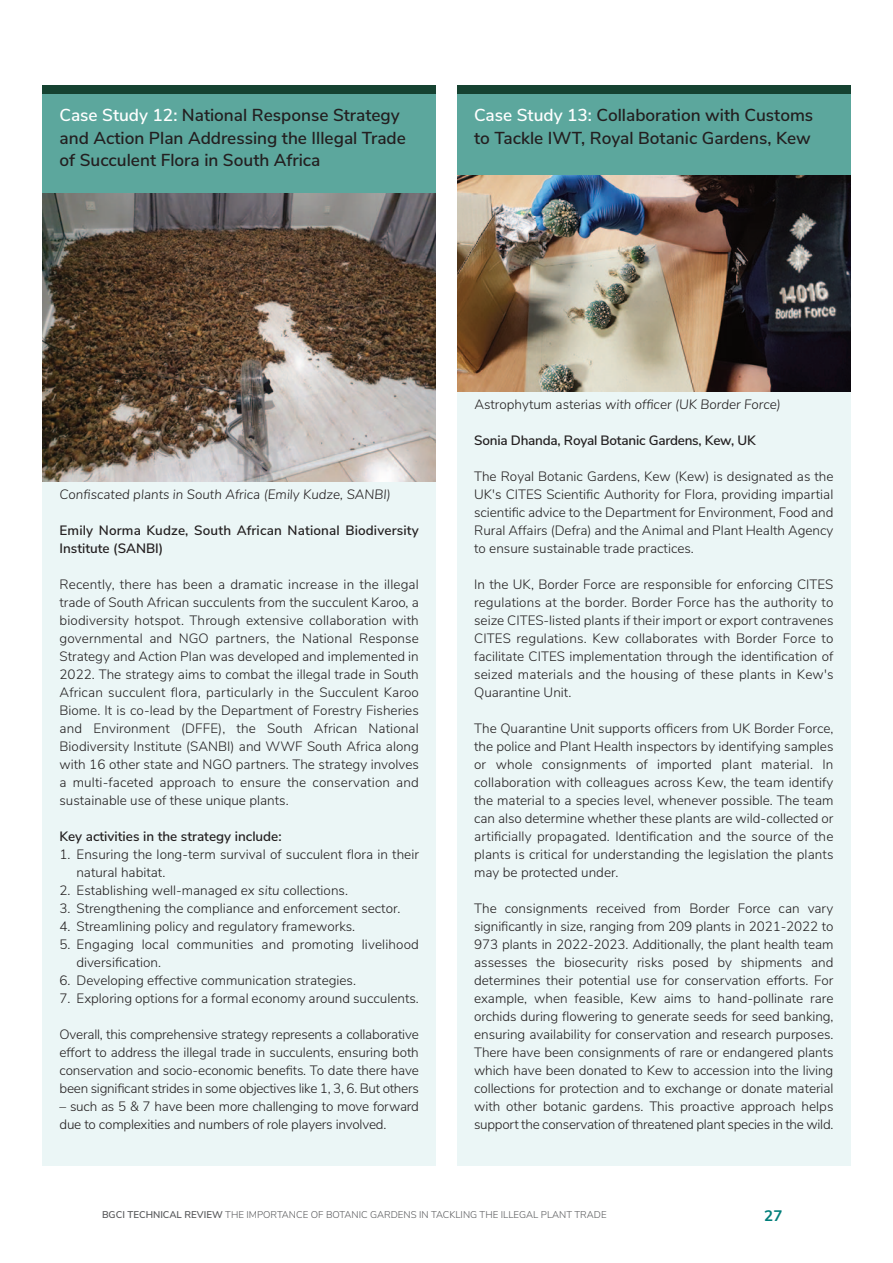
<style>
.page{position:relative;width:893px;height:1263px;background:#fff}
.page>*{position:absolute;margin:0;border:0;box-sizing:border-box;transform-origin:0 0}
.t1{font:600 17.25px/22.5px "Nunito Sans";color:#231f20}
.t2{font:700 15px "Muli";color:#007e7a}
.t3{font:300 13.5px/18px "Nunito Sans";color:#231f20;text-align:justify}
.t4{font:600 13.5px/18px "Nunito Sans";color:#231f20}
.t5{font:italic 300 13.5px "Nunito Sans";color:#231f20}
.t6{font:300 9.75px "Nunito Sans";color:#57585a}
.s1{color:#fff}
.s2{font-style:italic}
.s3{font-style:normal}
.s4{font-weight:600}
</style>
<div class="page">
<div style="left:43px;top:139px;width:393px;height:1026px;background:#ebf6f6"></div>
<div style="left:43px;top:85px;width:393px;height:108px;background:#5ca79d"></div>
<div style="left:43px;top:85px;width:393px;height:9px;background:#154231"></div>
<div style="left:457px;top:139px;width:393px;height:1026px;background:#ebf6f6"></div>
<div style="left:457px;top:85px;width:393px;height:90px;background:#5ca79d"></div>
<div style="left:457px;top:85px;width:393px;height:9px;background:#154231"></div>
<img style="left:457px;top:175px;width:393px;height:216px">
<img style="left:43px;top:193px;width:393px;height:288px">
<p class="t1" style="left:60px;top:105px;width:348px"><span class="s1">Case Study 12:</span> National Response Strategy and Action Plan Addressing the Illegal Trade of Succulent Flora in South Africa</p>
<p class="t1" style="left:474px;top:105px;width:341px"><span class="s1">Case Study 13:</span> Collaboration with Customs</p>
<p class="t1" style="left:474px;top:128px;width:338px">to Tackle IWT, Royal Botanic Gardens, Kew</p>
<p class="t5" style="left:60px;top:490px;width:333px">Confiscated plants in South Africa (Emily Kudze, SANBI)</p>
<p class="t4" style="left:60px;top:523px;width:361px">Emily Norma Kudze, South African National Biodiversity<br>Institute (SANBI)</p>
<p class="t3" style="left:60px;top:577px;width:361px">Recently, there has been a dramatic increase in the illegal trade of South African succulents from the succulent Karoo, a biodiversity hotspot. Through extensive collaboration with governmental and NGO partners, the National Response Strategy and Action Plan was developed and implemented in 2022. The strategy aims to combat the illegal trade in South African succulent flora, particularly in the Succulent Karoo Biome. It is co-lead by the Department of Forestry Fisheries and Environment (DFFE), the South African National Biodiversity Institute (SANBI) and WWF South Africa along with 16 other state and NGO partners. The strategy involves a multi-faceted approach to ensure the conservation and sustainable use of these unique plants.</p>
<p class="t4" style="left:60px;top:829px;width:224px">Key activities in the strategy include:</p>
<p class="t3" style="left:76px;top:847px;width:344px;text-indent:-17px">1. Ensuring the long-term survival of succulent flora in their natural habitat.</p>
<p class="t3" style="left:60px;top:883px;width:290px">2. Establishing well-managed <span class="s2">ex situ</span> collections.</p>
<p class="t3" style="left:60px;top:901px;width:342px">3. Strengthening the compliance and enforcement sector.</p>
<p class="t3" style="left:60px;top:919px;width:297px">4. Streamlining policy and regulatory frameworks.</p>
<p class="t3" style="left:76px;top:937px;width:344px;text-indent:-17px">5. Engaging local communities and promoting livelihood diversification.</p>
<p class="t3" style="left:60px;top:973px;width:298px">6. Developing effective communication strategies.</p>
<p class="t3" style="left:60px;top:991px;width:361px">7. Exploring options for a formal economy around succulents.</p>
<p class="t3" style="left:60px;top:1027px;width:361px">Overall, this comprehensive strategy represents a collaborative effort to address the illegal trade in succulents, ensuring both conservation and socio-economic benefits. To date there have been significant strides in some objectives like 1, 3, 6. But others</p>
<p class="t3" style="left:60px;top:1099px;width:361px">– such as 5 &amp; 7 have been more challenging to move forward due to complexities and numbers of role players involved.</p>
<p class="t5" style="left:474px;top:400px;width:308px"><span class="s3">Astrophytum asterias</span> with officer (UK Border Force)</p>
<p class="t4" style="left:474px;top:433px;width:283px">Sonia Dhanda, Royal Botanic Gardens, Kew, UK</p>
<p class="t3" style="left:474px;top:469px;width:361px">The Royal Botanic Gardens, Kew (Kew) is designated as the UK's CITES Scientific Authority for Flora, providing impartial scientific advice to the Department for Environment, Food and Rural Affairs (Defra) and the Animal and Plant Health Agency to ensure sustainable trade practices.</p>
<p class="t3" style="left:474px;top:577px;width:361px">In the UK, Border Force are responsible for enforcing CITES regulations at the border. Border Force has the authority to seize CITES-listed plants if their import or export contravenes CITES regulations. Kew collaborates with Border Force to facilitate CITES implementation through the identification of seized materials and the housing of these plants in Kew's Quarantine Unit.</p>
<p class="t3" style="left:474px;top:721px;width:361px">The Quarantine Unit supports officers from UK Border Force, the police and Plant Health inspectors by identifying samples or whole consignments of imported plant material. In collaboration with colleagues across Kew, the team identify the material to a species level, whenever possible. The team can also determine whether these plants are wild-collected or artificially propagated. Identification and the source of the plants is critical for understanding the legislation the plants may be protected under.</p>
<p class="t3" style="left:474px;top:901px;width:361px">The consignments received from Border Force can vary significantly in size, ranging from 209 plants in 2021-2022 to 973 plants in 2022-2023. Additionally, the plant health team assesses the biosecurity risks posed by shipments and determines their potential use for conservation efforts. For example, when feasible, Kew aims to hand-pollinate rare orchids during flowering to generate seeds for seed banking, ensuring availability for conservation and research purposes.<br>There have been consignments of rare or endangered plants which have been donated to Kew to accession into the living collections for protection and to exchange or donate material with other botanic gardens. This proactive approach helps support the conservation of threatened plant species in the wild.</p>
<p class="t6" style="left:102px;top:1211px;width:506px"><span class="s4">BGCI TECHNICAL REVIEW</span> THE IMPORTANCE OF BOTANIC GARDENS IN TACKLING THE ILLEGAL PLANT TRADE</p>
<p class="t2" style="left:764px;top:1210px;width:20px">27</p>
</div>
